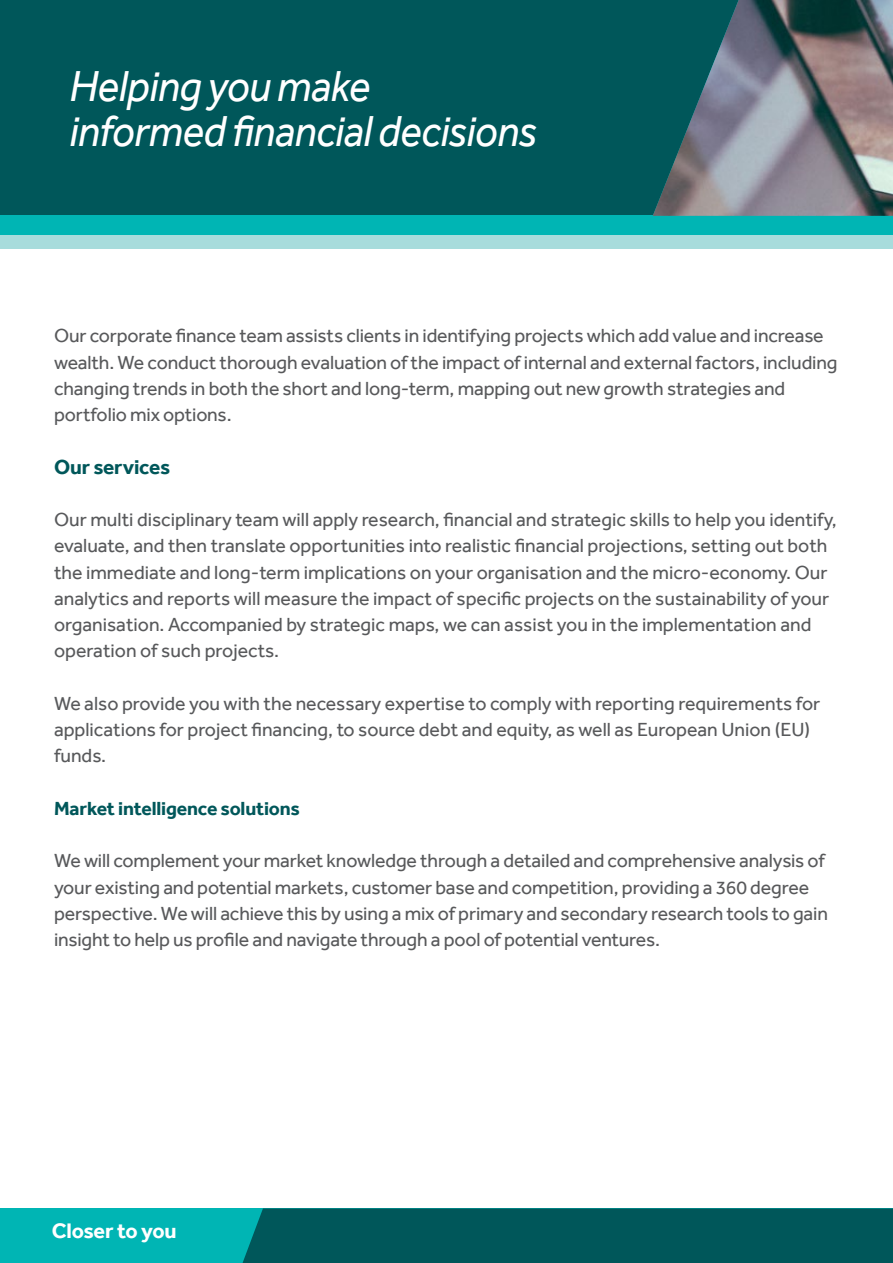
<style>
.page{position:relative;width:893px;height:1263px;background:#fff}
.page>*{position:absolute;margin:0;border:0;box-sizing:border-box;transform-origin:0 0}
.t1{font:italic 44.55px/45px "Effra";letter-spacing:-.015em;color:#fff;scale:.94 1}
.t2{font:700 21.6px "Effra";letter-spacing:-.01em;color:#fff}
.t3{font:700 21px "Effra";letter-spacing:-.01em;color:#00575a}
.t4{font:19.5px/26.2px "Effra";letter-spacing:-.005em;color:#58595b}
.t5{font:700 19.5px "Effra";letter-spacing:-.01em;color:#00575a}
</style>
<div class="page">
<div style="left:0;top:1209px;width:893px;height:54px;background:#00b5b4"></div>
<svg style="left:28px;top:1208px;width:865px;height:55px"></svg>
<div style="left:0;top:235px;width:893px;height:14px;background:#a8dcdc"></div>
<div style="left:0;top:216px;width:893px;height:19px;background:#00b5b4"></div>
<div style="left:0;top:0;width:653px;height:215px;background:#00575a"></div>
<img style="left:653px;top:0;width:240px;height:216px">
<h1 class="t1" style="left:70px;top:63px;width:499px">Helping you make informed financial decisions</h1>
<p class="t4" style="left:54px;top:322px;width:785px">Our corporate finance team assists clients in identifying projects which add value and increase wealth. We conduct thorough evaluation of the impact of internal and external factors, including changing trends in both the short and long-term, mapping out new growth strategies and portfolio mix options.</p>
<p class="t3" style="left:54px;top:454px;width:118px">Our services</p>
<p class="t4" style="left:54px;top:506px;width:784px">Our multi disciplinary team will apply research, financial and strategic skills to help you identify, evaluate, and then translate opportunities into realistic financial projections, setting out both the immediate and long-term implications on your organisation and the micro-economy. Our analytics and reports will measure the impact of specific projects on the sustainability of your organisation. Accompanied by strategic maps, we can assist you in the implementation and operation of such projects.</p>
<p class="t4" style="left:54px;top:690px;width:768px">We also provide you with the necessary expertise to comply with reporting requirements for applications for project financing, to source debt and equity, as well as European Union (EU) funds.</p>
<p class="t5" style="left:54px;top:797px;width:247px">Market intelligence solutions</p>
<p class="t4" style="left:54px;top:847px;width:775px">We will complement your market knowledge through a detailed and comprehensive analysis of your existing and potential markets, customer base and competition, providing a 360 degree perspective. We will achieve this by using a mix of primary and secondary research tools to gain insight to help us profile and navigate through a pool of potential ventures.</p>
<p class="t2" style="left:52px;top:1218px;width:126px">Closer to you</p>
</div>
